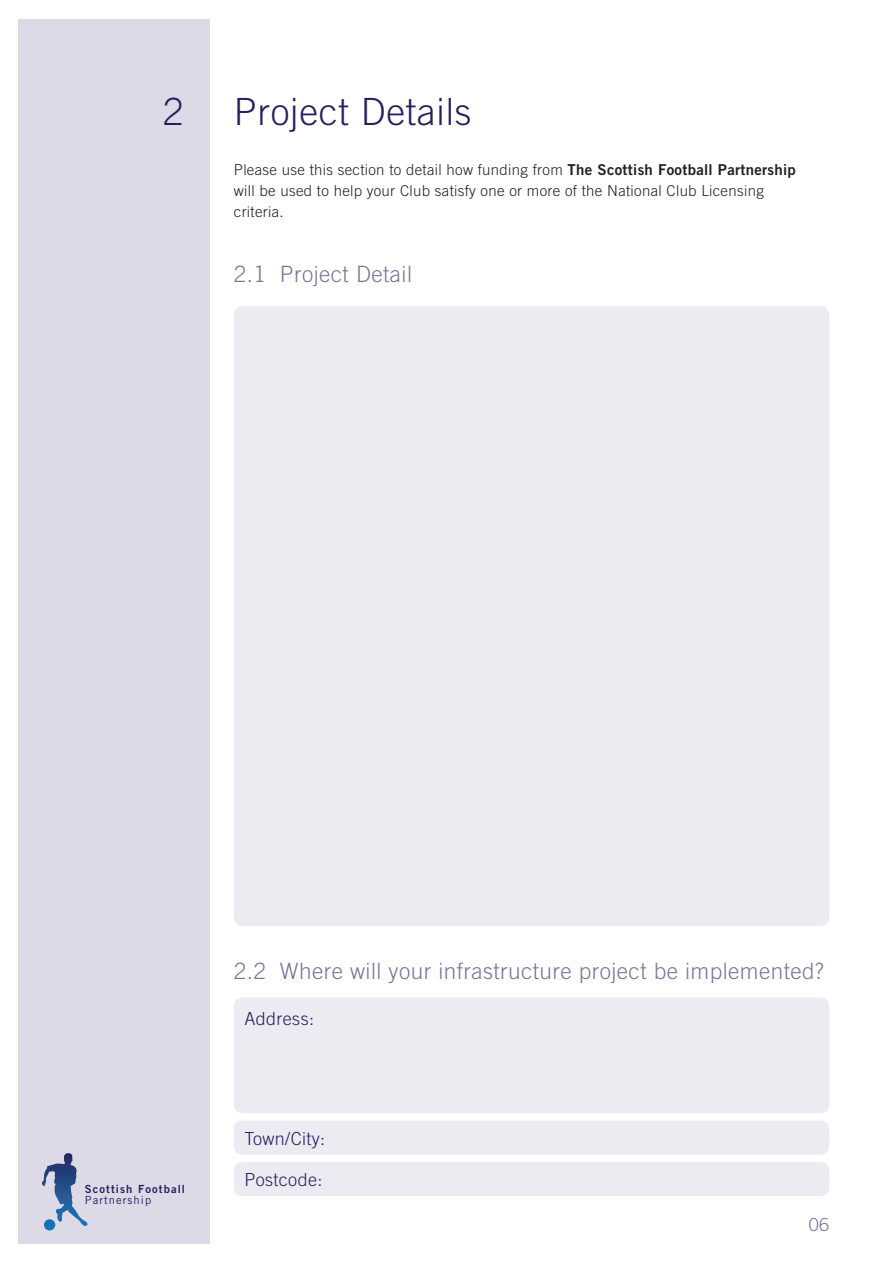
<style>
.page{position:relative;width:893px;height:1263px;background:#fff}
.page>*{position:absolute;margin:0;border:0;box-sizing:border-box;transform-origin:0 0}
.t1{font:300 37.5px "Trade Gothic";letter-spacing:.02em;color:#252161}
.t2{font:300 22.5px "Trade Gothic";letter-spacing:.02em;color:#7c7399}
.t3{font:300 18px "Trade Gothic";letter-spacing:.02em;color:#252161}
.t4{font:300 18px "Trade Gothic";color:#7c7399}
.t5{font:300 15px/21px "Trade Gothic";letter-spacing:.02em;color:#231f20}
.t6{font:11.25px "Trade Gothic Bold Two";letter-spacing:.1em;color:#252161}
.t7{font:11.25px "Trade Gothic";letter-spacing:.095em;color:#252161}
.s1{font-family:"Trade Gothic Bold Two";font-weight:400}
</style>
<div class="page">
<div style="left:18px;top:19px;width:192px;height:1225px;background:#dcdae6"></div>
<svg style="left:42px;top:1153px;width:25px;height:33px"></svg>
<div style="left:234px;top:306px;width:595px;height:620px;background:#ecebf1;border-radius:9px"></div>
<div style="left:234px;top:997px;width:595px;height:116px;background:#ecebf1;border-radius:9px"></div>
<div style="left:234px;top:1120px;width:595px;height:34px;background:#ecebf1;border-radius:9px"></div>
<div style="left:234px;top:1162px;width:595px;height:34px;background:#ecebf1;border-radius:9px"></div>
<h1 class="t1" style="left:163px;top:90px;width:22px">2</h1>
<h1 class="t1" style="left:234px;top:90px;width:239px">Project Details</h1>
<p class="t5" style="left:234px;top:159px;width:564px">Please use this section to detail how funding from <span class="s1">The Scottish Football Partnership </span>will be used to help your Club satisfy one or more of the National Club Licensing criteria.</p>
<h2 class="t2" style="left:234px;top:261px;width:180px">2.1 Project Detail</h2>
<h2 class="t2" style="left:234px;top:957px;width:591px">2.2 Where will your infrastructure project be implemented?</h2>
<p class="t6" style="left:85px;top:1182px;width:102px">Scottish Football</p>
<p class="t7" style="left:85px;top:1193px;width:68px">Partnership</p>
<p class="t3" style="left:244px;top:1008px;width:71px">Address:</p>
<p class="t3" style="left:244px;top:1127px;width:82px">Town/City:</p>
<p class="t3" style="left:244px;top:1169px;width:79px">Postcode:</p>
<p class="t4" style="left:809px;top:1213px;width:22px">06</p>
</div>
